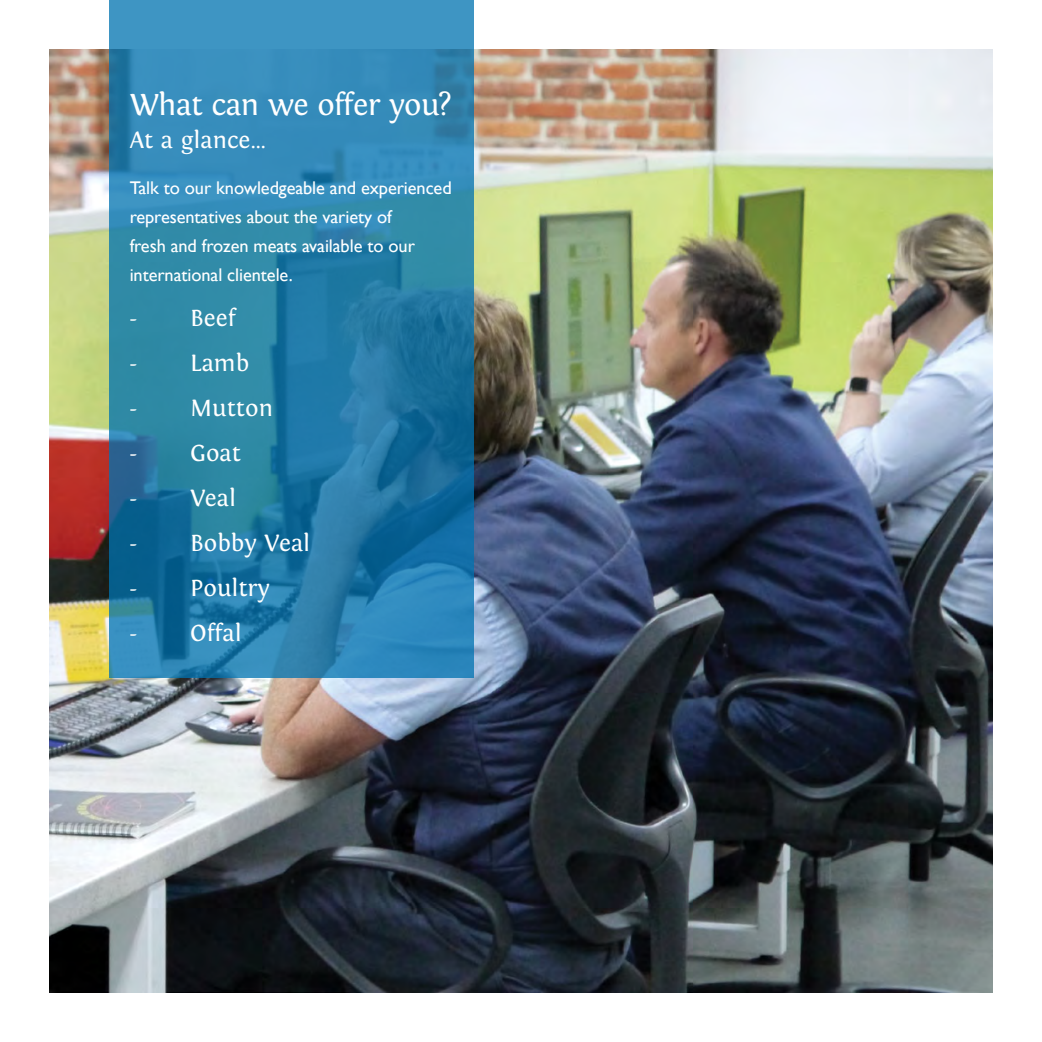
<style>
.page{position:relative;width:1042px;height:1042px;background:#fff}
.page>*{position:absolute;margin:0;border:0;box-sizing:border-box;transform-origin:0 0}
.t1{font:31.5px "Fontin";letter-spacing:-.02em;color:#fff}
.t2{font:24.5px "Fontin";color:#fff}
.t3{font:18.38px/29.1px "Gill Sans";letter-spacing:-.005em;color:#fff}
</style>
<div class="page">
<img style="left:50px;top:50px;width:942px;height:942px">
<svg style="left:109px;top:0;width:364px;height:677px"></svg>
<p class="t1" style="left:130px;top:87px;width:324px">What can we offer you?</p>
<p class="t2" style="left:130px;top:126px;width:138px">At a glance...</p>
<p class="t3" style="left:130px;top:173px;width:323px">Talk to our knowledgeable and experienced representatives about the variety of<br>fresh and frozen meats available to our international clientele.</p>
<p class="t2" style="left:130px;top:304px;width:108px">- Beef</p>
<p class="t2" style="left:130px;top:349px;width:121px">- Lamb</p>
<p class="t2" style="left:130px;top:394px;width:145px">- Mutton</p>
<p class="t2" style="left:130px;top:439px;width:113px">- Goat</p>
<p class="t2" style="left:130px;top:484px;width:108px">- Veal</p>
<p class="t2" style="left:130px;top:529px;width:182px">- Bobby Veal</p>
<p class="t2" style="left:130px;top:574px;width:142px">- Poultry</p>
<p class="t2" style="left:130px;top:619px;width:113px">- Offal</p>
</div>
